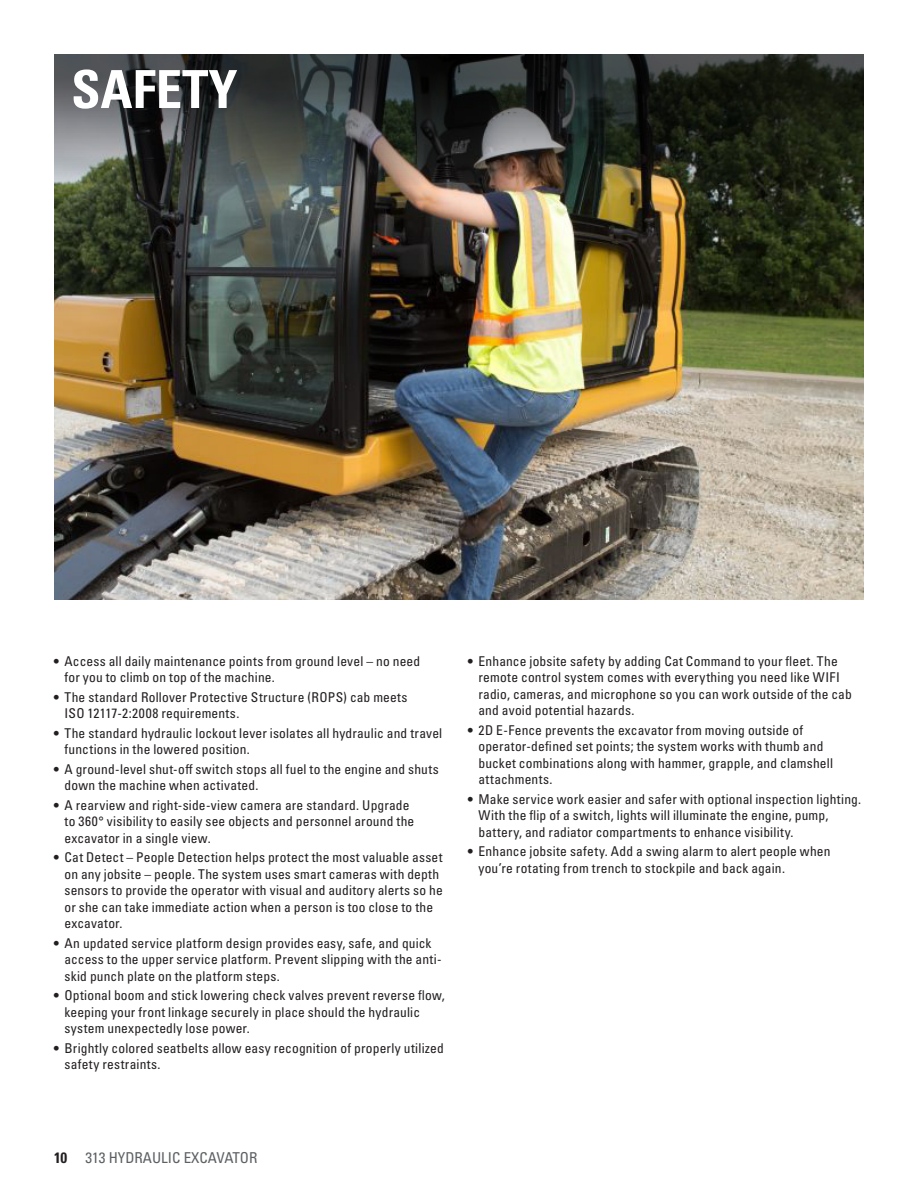
<style>
.page{position:relative;width:918px;height:1188px;background:#fff}
.page>*{position:absolute;margin:0;border:0;box-sizing:border-box;transform-origin:0 0}
.t1{font:52.5px "Univers LTCYR 67 Bold Cond";color:#fff}
.t2{font:condensed 15px "Univers LTCYR 57";color:#5d6163}
.t3{font:condensed 13.5px/16.5px "Univers LTCYR 57";letter-spacing:.015em;color:#231f20}
.s1{font-family:"Univers LTCYR 67 Bold Cond";font-stretch:normal;color:#231f20}
</style>
<div class="page">
<img style="left:54px;top:391px;width:810px;height:208px">
<img style="left:54px;top:54px;width:810px;height:337px">
<h1 class="t1" style="left:71px;top:57px;width:168px">SAFETY</h1>
<p class="t3" style="left:65px;top:653px;width:357px;text-indent:-11px">• Access all daily maintenance points from ground level – no need for you to climb on top of the machine.</p>
<p class="t3" style="left:65px;top:689px;width:345px;text-indent:-11px">• The standard Rollover Protective Structure (ROPS) cab meets<br>ISO 12117-2:2008 requirements.</p>
<p class="t3" style="left:65px;top:725px;width:379px;text-indent:-11px">• The standard hydraulic lockout lever isolates all hydraulic and travel functions in the lowered position.</p>
<p class="t3" style="left:65px;top:761px;width:376px;text-indent:-11px">• A ground-level shut-off switch stops all fuel to the engine and shuts down the machine when activated.</p>
<p class="t3" style="left:65px;top:797px;width:351px;text-indent:-11px">• A rearview and right-side-view camera are standard. Upgrade to 360° visibility to easily see objects and personnel around the excavator in a single view.</p>
<p class="t3" style="left:65px;top:849px;width:380px;text-indent:-11px">• Cat Detect – People Detection helps protect the most valuable asset on any jobsite – people. The system uses smart cameras with depth sensors to provide the operator with visual and auditory alerts so he or she can take immediate action when a person is too close to the excavator.</p>
<p class="t3" style="left:65px;top:935px;width:379px;text-indent:-11px">• An updated service platform design provides easy, safe, and quick access to the upper service platform. Prevent slipping with the anti&shy;skid punch plate on the platform steps.</p>
<p class="t3" style="left:65px;top:987px;width:382px;text-indent:-11px">• Optional boom and stick lowering check valves prevent reverse flow, keeping your front linkage securely in place should the hydraulic system unexpectedly lose power.</p>
<p class="t3" style="left:65px;top:1040px;width:381px;text-indent:-11px">• Brightly colored seatbelts allow easy recognition of properly utilized safety restraints.</p>
<p class="t3" style="left:479px;top:652px;width:375px;text-indent:-11px">• Enhance jobsite safety by adding Cat Command to your fleet. The remote control system comes with everything you need like WIFI radio, cameras, and microphone so you can work outside of the cab and avoid potential hazards.</p>
<p class="t3" style="left:479px;top:721px;width:356px;text-indent:-11px">• 2D E-Fence prevents the excavator from moving outside of operator-defined set points; the system works with thumb and bucket combinations along with hammer, grapple, and clamshell attachments.</p>
<p class="t3" style="left:479px;top:790px;width:384px;text-indent:-11px">• Make service work easier and safer with optional inspection lighting.<br>With the flip of a switch, lights will illuminate the engine, pump, battery, and radiator compartments to enhance visibility.</p>
<p class="t3" style="left:479px;top:843px;width:354px;text-indent:-11px">• Enhance jobsite safety. Add a swing alarm to alert people when you’re rotating from trench to stockpile and back again.</p>
<p class="t2" style="left:54px;top:1148px;width:205px"><span class="s1">10</span> 313 HYDRAULIC EXCAVATOR</p>
</div>
